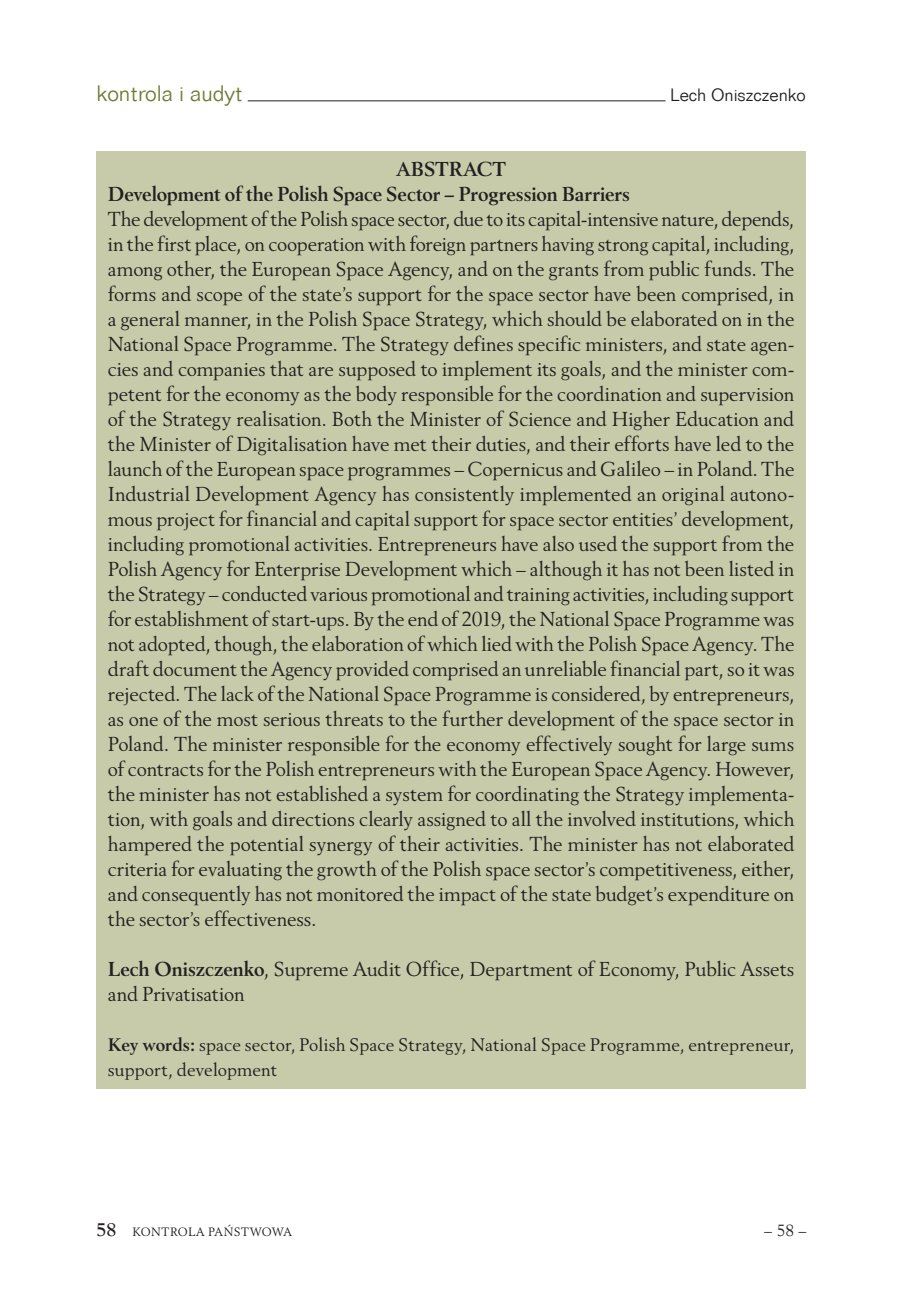
<style>
.page{position:relative;width:908px;height:1293px;background:#fff}
.page>*{position:absolute;margin:0;border:0;box-sizing:border-box;transform-origin:0 0}
.t1{font:300 21.8px "Folio TL";color:#727a34}
.t2{font:20px/25px "Revival 565 BT";letter-spacing:-.005em;color:#231f20;text-align:justify}
.t3{font:700 20px/25px "Revival 565 BT";letter-spacing:-.005em;color:#231f20}
.t4{font:18px/25px "Revival 565 BT";letter-spacing:.01em;color:#231f20}
.t5{font:300 17.4px "Folio TL";color:#231f20}
.t6{font:16px "Revival 565 BT";color:#231f20}
.t7{font:12px "Revival 565 BT";letter-spacing:.025em;color:#231f20}
.s1{font-weight:700}
.s2{font-weight:700;font-size:18px}
</style>
<div class="page">
<hr style="left:247px;top:100px;width:418px;height:1px;background:#231f20">
<div style="left:96px;top:151px;width:709px;height:937px;background:#c8cba9"></div>
<p class="t1" style="left:96px;top:79px;width:148px">kontrola i audyt</p>
<p class="t5" style="left:670px;top:83px;width:137px">Lech Oniszczenko</p>
<p class="t3" style="left:108px;top:157px;width:523px;text-indent:288px">ABSTRACT<br>Development of the Polish Space Sector – Progression Barriers</p>
<p class="t2" style="left:108px;top:207px;width:688px">The development of the Polish space sector, due to its capital-intensive nature, depends, in the first place, on cooperation with foreign partners having strong capital, including, among other, the European Space Agency, and on the grants from public funds. The forms and scope of the state’s support for the space sector have been comprised, in a general manner, in the Polish Space Strategy, which should be elaborated on in the National Space Programme. The Strategy defines specific ministers, and state agen&shy;cies and companies that are supposed to implement its goals, and the minister com&shy;petent for the economy as the body responsible for the coordination and supervision of the Strategy realisation. Both the Minister of Science and Higher Education and the Minister of Digitalisation have met their duties, and their efforts have led to the launch of the European space programmes – Copernicus and Galileo – in Poland. The Industrial Development Agency has consistently implemented an original autono&shy;mous project for financial and capital support for space sector entities’ development, including promotional activities. Entrepreneurs have also used the support from the Polish Agency for Enterprise Development which – although it has not been listed in the Strategy – conducted various promotional and training activities, including support for establishment of start-ups. By the end of 2019, the National Space Programme was not adopted, though, the elaboration of which lied with the Polish Space Agency. The draft document the Agency provided comprised an unreliable financial part, so it was rejected. The lack of the National Space Programme is considered, by entrepreneurs, as one of the most serious threats to the further development of the space sector in Poland. The minister responsible for the economy effectively sought for large sums of contracts for the Polish entrepreneurs with the European Space Agency. However, the minister has not established a system for coordinating the Strategy implementa&shy;tion, with goals and directions clearly assigned to all the involved institutions, which hampered the potential synergy of their activities. The minister has not elaborated criteria for evaluating the growth of the Polish space sector’s competitiveness, either, and consequently has not monitored the impact of the state budget’s expenditure on the sector’s effectiveness.</p>
<p class="t2" style="left:108px;top:957px;width:688px"><span class="s1">Lech Oniszczenko</span>, Supreme Audit Office, Department of Economy, Public Assets and Privatisation</p>
<p class="t4" style="left:108px;top:1032px;width:687px"><span class="s1">Key words:</span> space sector, Polish Space Strategy, National Space Programme, entrepreneur, support, development</p>
<p class="t7" style="left:96px;top:1224px;width:197px"><span class="s2">58</span> KONTROLA PAŃSTWOWA</p>
<p class="t6" style="left:764px;top:1220px;width:44px">– 58 –</p>
</div>
